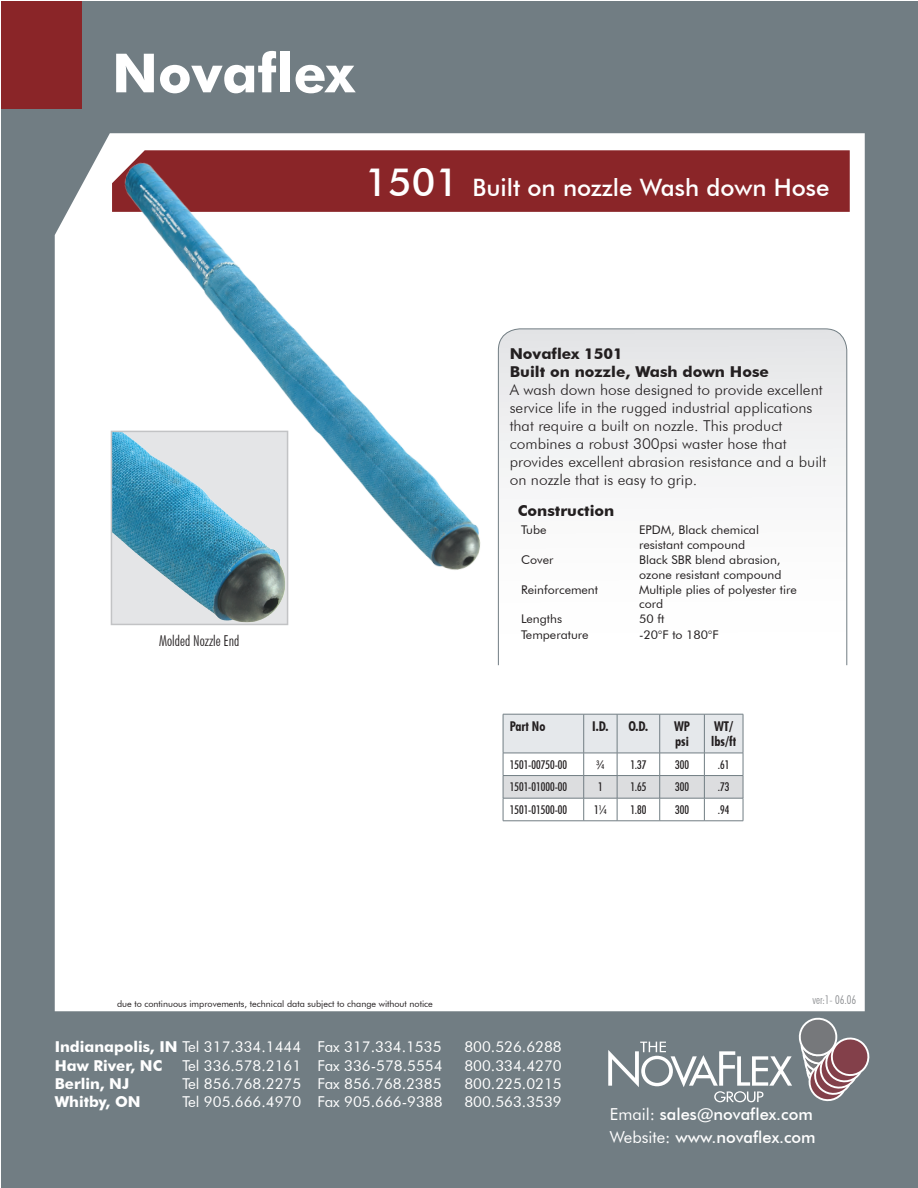
<style>
.page{position:relative;width:918px;height:1188px;background:#fff}
.page>*{position:absolute;margin:0;border:0;box-sizing:border-box;transform-origin:0 0}
.t1{font:700 54px "Futura BT";color:#fff}
.t2{font:500 24px "Futura BT";color:#fff}
.t3{font:500 16.5px "Futura BT";color:#fff}
.t4{font:300 15px/18px "Futura BT";color:#231f20}
.t5{font:15px "Futura BT";color:#fff}
.t6{font:700 15px "Futura BT";color:#fff}
.t7{font:700 15px "Futura BT";color:#231f20}
.t8{font:300 condensed 15px "Futura BT";color:#231f20}
.t9{font:700 condensed 13.5px "Futura BT";color:#231f20}
.t10{font:12px/14.4px "Futura BT";color:#231f20}
.t11{font:500 condensed 12px "Futura BT";color:#231f20}
.t12{font:300 condensed 12px "Futura BT";color:#8d8f92}
.t13{font:9px "Futura BT";color:#231f20}
.s1{font-size:39px}
.s2{font-weight:400}
</style>
<div class="page">
<div style="left:1px;top:1px;width:917px;height:1187px;background:#717d83"></div>
<div style="left:55px;top:133px;width:810px;height:878px;background:#fff"></div>
<svg style="left:798px;top:1018px;width:71px;height:84px"></svg>
<svg style="left:608px;top:1042px;width:184px;height:60px"></svg>
<div style="left:112px;top:150px;width:738px;height:62px;background:#8a2528"></div>
<div style="left:1px;top:1px;width:81px;height:108px;background:#8a2528"></div>
<svg style="left:498px;top:328px;width:350px;height:338px;background:#f4f4f5"></svg>
<svg style="left:503px;top:714px;width:241px;height:107px;background:#e6e8e9"></svg>
<hr style="left:503px;top:821px;width:81px;height:1px;background:#717d83">
<hr style="left:584px;top:821px;width:33px;height:1px;background:#717d83">
<hr style="left:617px;top:821px;width:43px;height:1px;background:#717d83">
<hr style="left:660px;top:821px;width:44px;height:1px;background:#717d83">
<hr style="left:704px;top:821px;width:39px;height:1px;background:#717d83">
<img style="left:114px;top:581px;width:171px;height:41px">
<div style="left:111px;top:431px;width:177px;height:194px;border:2px solid #c2c3c5"></div>
<img style="left:67px;top:151px;width:472px;height:430px">
<p class="t1" style="left:112px;top:40px;width:244px">Novaflex</p>
<p class="t2" style="left:365px;top:173px;width:466px"><span class="s1">1501</span> Built on nozzle Wash down Hose</p>
<p class="t8" style="left:159px;top:631px;width:82px">Molded Nozzle End</p>
<p class="t7" style="left:510px;top:344px;width:115px">Novaflex 1501</p>
<p class="t7" style="left:510px;top:362px;width:261px">Built on nozzle, Wash down Hose</p>
<p class="t4" style="left:510px;top:380px;width:318px">A wash down hose designed to provide excellent service life in the rugged industrial applications that require a built on nozzle. This product combines a robust 300psi waster hose that provides excellent abrasion resistance and a built on nozzle that is easy to grip.</p>
<p class="t7" style="left:518px;top:502px;width:98px">Construction</p>
<p class="t10" style="left:521px;top:523px;width:27px">Tube</p>
<p class="t10" style="left:639px;top:523px;width:121px">EPDM, Black chemical resistant compound</p>
<p class="t10" style="left:521px;top:553px;width:34px">Cover</p>
<p class="t10" style="left:639px;top:553px;width:144px">Black SBR blend abrasion, ozone resistant compound</p>
<p class="t10" style="left:521px;top:583px;width:78px">Reinforcement</p>
<p class="t10" style="left:639px;top:583px;width:159px;line-height:13.5px">Multiple plies of polyester tire cord</p>
<p class="t10" style="left:521px;top:612px;width:43px">Lengths</p>
<p class="t10" style="left:639px;top:612px;width:27px">50 ft</p>
<p class="t10" style="left:521px;top:627px;width:69px">Temperature</p>
<p class="t10" style="left:639px;top:627px;width:81px">-20°F to 180°F</p>
<p class="t9" style="left:510px;top:718px;width:37px">Part No</p>
<p class="t9" style="left:592px;top:718px;width:18px">I.D.</p>
<p class="t9" style="left:629px;top:718px;width:21px">O.D.</p>
<p class="t9" style="left:674px;top:718px;width:18px">WP</p>
<p class="t9" style="left:675px;top:733px;width:15px">psi</p>
<p class="t9" style="left:714px;top:718px;width:21px">WT/</p>
<p class="t9" style="left:711px;top:733px;width:26px">lbs/ft</p>
<p class="t11" style="left:510px;top:757px;width:59px">1501-00750-00</p>
<p class="t11" style="left:597px;top:757px;width:9px">¾</p>
<p class="t11" style="left:630px;top:757px;width:18px">1.37</p>
<p class="t11" style="left:675px;top:757px;width:15px">300</p>
<p class="t11" style="left:718px;top:757px;width:13px">.61</p>
<p class="t11" style="left:510px;top:780px;width:59px">1501-01000-00</p>
<p class="t11" style="left:598px;top:780px;width:6px">1</p>
<p class="t11" style="left:630px;top:780px;width:18px">1.65</p>
<p class="t11" style="left:675px;top:780px;width:15px">300</p>
<p class="t11" style="left:718px;top:780px;width:13px">.73</p>
<p class="t11" style="left:510px;top:803px;width:59px">1501-01500-00</p>
<p class="t11" style="left:594px;top:803px;width:14px">1¼</p>
<p class="t11" style="left:630px;top:803px;width:18px">1.80</p>
<p class="t11" style="left:675px;top:803px;width:15px">300</p>
<p class="t11" style="left:718px;top:803px;width:13px">.94</p>
<p class="t13" style="left:117px;top:999px;width:317px">due to continuous improvements, technical data subject to change without notice</p>
<p class="t6" style="left:55px;top:1038px;width:248px">Indianapolis, IN <span class="s2">Tel 317.334.1444</span></p>
<p class="t5" style="left:317px;top:1038px;width:126px">Fax 317.334.1535</p>
<p class="t5" style="left:464px;top:1038px;width:99px">800.526.6288</p>
<p class="t6" style="left:55px;top:1056px;width:109px">Haw River, NC</p>
<p class="t5" style="left:182px;top:1056px;width:120px">Tel 336.578.2161</p>
<p class="t5" style="left:317px;top:1056px;width:127px">Fax 336-578.5554</p>
<p class="t5" style="left:464px;top:1056px;width:99px">800.334.4270</p>
<p class="t6" style="left:55px;top:1074px;width:76px">Berlin, NJ</p>
<p class="t5" style="left:182px;top:1074px;width:120px">Tel 856.768.2275</p>
<p class="t5" style="left:317px;top:1074px;width:126px">Fax 856.768.2385</p>
<p class="t5" style="left:464px;top:1074px;width:99px">800.225.0215</p>
<p class="t6" style="left:55px;top:1092px;width:87px">Whitby, ON</p>
<p class="t5" style="left:182px;top:1092px;width:120px">Tel 905.666.4970</p>
<p class="t5" style="left:317px;top:1092px;width:127px">Fax 905.666-9388</p>
<p class="t5" style="left:464px;top:1092px;width:99px">800.563.3539</p>
<p class="t12" style="left:813px;top:993px;width:45px">ver:1- 06.06</p>
<p class="t3" style="left:610px;top:1104px;width:205px"><span class="s2">Email:</span> sales@novaflex.com</p>
<p class="t3" style="left:610px;top:1127px;width:208px"><span class="s2">Website:</span> www.novaflex.com</p>
</div>
